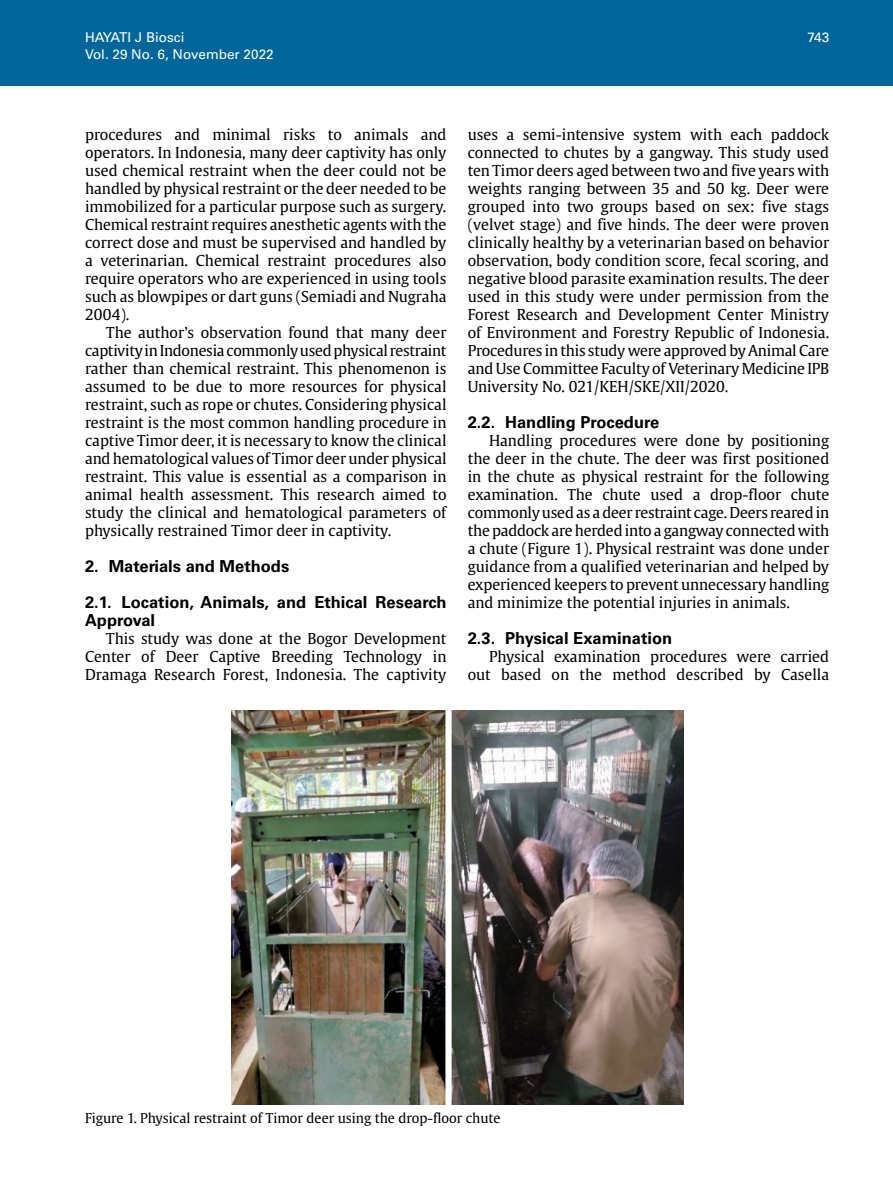
<style>
.page{position:relative;width:893px;height:1191px;background:#fff}
.page>*{position:absolute;margin:0;border:0;box-sizing:border-box;transform-origin:0 0}
.t1{font:700 16.5px/36px "Univers LT Std";color:#000}
.t2{font:15px/18px "Gulliver";color:#000;text-align:justify}
.t3{font:13.5px "Gulliver";color:#000}
.t4{font:13.5px "Univers LT Std";color:#fff}
</style>
<div class="page">
<img style="left:231px;top:710px;width:452px;height:394px">
<div style="left:0;top:0;width:893px;height:85px;background:#069"></div>
<p class="t4" style="left:85px;top:30px;width:101px">HAYATI J Biosci</p>
<p class="t4" style="left:807px;top:30px;width:23px">743</p>
<p class="t4" style="left:85px;top:46px;width:190px">Vol. 29 No. 6, November 2022</p>
<p class="t2" style="left:85px;top:126px;width:363px">procedures and minimal risks to animals and operators. In Indonesia, many deer captivity has only used chemical restraint when the deer could not be handled by physical restraint or the deer needed to be immobilized for a particular purpose such as surgery.<br>Chemical restraint requires anesthetic agents with the correct dose and must be supervised and handled by a veterinarian. Chemical restraint procedures also require operators who are experienced in using tools such as blowpipes or dart guns (Semiadi and Nugraha 2004).</p>
<p class="t2" style="left:85px;top:324px;width:363px;text-indent:21px">The author’s observation found that many deer captivity in Indonesia commonly used physical restraint rather than chemical restraint. This phenomenon is assumed to be due to more resources for physical restraint, such as rope or chutes. Considering physical restraint is the most common handling procedure in captive Timor deer, it is necessary to know the clinical and hematological values of Timor deer under physical restraint. This value is essential as a comparison in animal health assessment. This research aimed to study the clinical and hematological parameters of physically restrained Timor deer in captivity.</p>
<p class="t1" style="left:85px;top:549px;width:363px">2. Materials and Methods<br>2.1. Location, Animals, and Ethical Research</p>
<p class="t1" style="left:85px;top:603px;width:72px">Approval</p>
<p class="t2" style="left:85px;top:630px;width:363px;text-indent:21px">This study was done at the Bogor Development Center of Deer Captive Breeding Technology in Dramaga Research Forest, Indonesia. The captivity</p>
<p class="t2" style="left:468px;top:126px;width:363px">uses a semi-intensive system with each paddock connected to chutes by a gangway. This study used ten Timor deers aged between two and five years with weights ranging between 35 and 50 kg. Deer were grouped into two groups based on sex: five stags (velvet stage) and five hinds. The deer were proven clinically healthy by a veterinarian based on behavior observation, body condition score, fecal scoring, and negative blood parasite examination results. The deer used in this study were under permission from the Forest Research and Development Center Ministry of Environment and Forestry Republic of Indonesia.<br>Procedures in this study were approved by Animal Care and Use Committee Faculty of Veterinary Medicine IPB University No. 021/KEH/SKE/XII/2020.</p>
<p class="t1" style="left:468px;top:405px;width:193px">2.2. Handling Procedure</p>
<p class="t2" style="left:468px;top:432px;width:363px;text-indent:21px">Handling procedures were done by positioning the deer in the chute. The deer was first positioned in the chute as physical restraint for the following examination. The chute used a drop-floor chute commonly used as a deer restraint cage. Deers reared in the paddock are herded into a gangway connected with a chute (Figure 1). Physical restraint was done under guidance from a qualified veterinarian and helped by experienced keepers to prevent unnecessary handling and minimize the potential injuries in animals.</p>
<p class="t1" style="left:468px;top:621px;width:206px">2.3. Physical Examination</p>
<p class="t2" style="left:468px;top:648px;width:363px;text-align:right">Physical examination procedures were carried out based on the method described by Casella</p>
<p class="t3" style="left:85px;top:1109px;width:417px">Figure 1. Physical restraint of Timor deer using the drop-floor chute</p>
</div>
